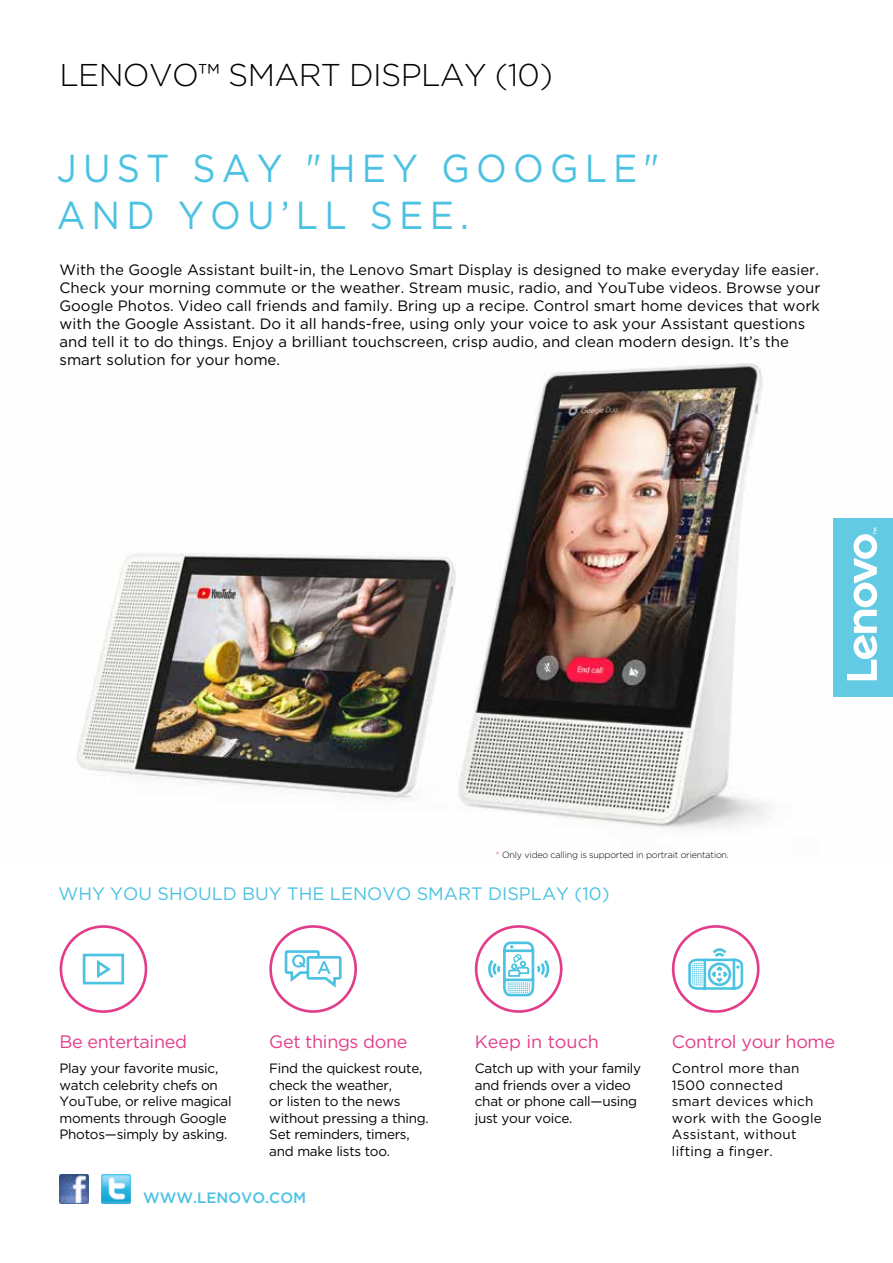
<style>
.page{position:relative;width:893px;height:1263px;background:#fff}
.page>*{position:absolute;margin:0;border:0;box-sizing:border-box;transform-origin:0 0}
.t1{font:39px/46.8px "Gotham";letter-spacing:.17em;color:#4cc2e2;scale:.93 1}
.t2{font:300 31.5px "Gotham";letter-spacing:-.02em;color:#000}
.t3{font:18px "Gotham";letter-spacing:-.02em;color:#e33d8a}
.t4{font:18px "Gotham";color:#4cc2e2}
.t5{font:18px "Gotham";color:#e33d8a}
.t6{font:15px/18px "Gotham";color:#000}
.t7{font:500 15px "Gotham";color:#4cc2e2}
.t8{font:13.5px/16.5px "Gotham";letter-spacing:-.02em;color:#000}
.t9{font:13.5px/16.5px "Gotham";letter-spacing:.02em;color:#000}
.t10{font:300 9px "Gotham";letter-spacing:-.02em;color:#000}
.s1{color:#e33d8a}
</style>
<div class="page">
<img style="left:76px;top:363px;width:691px;height:466px">
<img style="left:102px;top:1175px;width:28px;height:28px">
<img style="left:60px;top:1175px;width:28px;height:28px">
<div style="left:833px;top:518px;width:60px;height:179px;background:#62cae3"></div>
<svg style="left:847px;top:528px;width:30px;height:152px"></svg>
<div style="left:60px;top:925px;width:87px;height:88px;border:3px solid #e33d8a;border-radius:50%"></div>
<svg style="left:82px;top:953px;width:43px;height:32px"></svg>
<div style="left:269px;top:925px;width:88px;height:88px;border:3px solid #e33d8a;border-radius:50%"></div>
<svg style="left:284px;top:950px;width:58px;height:38px"></svg>
<div style="left:475px;top:925px;width:87px;height:88px;border:3px solid #e33d8a;border-radius:50%"></div>
<svg style="left:487px;top:940px;width:64px;height:58px"></svg>
<div style="left:672px;top:925px;width:88px;height:88px;border:3px solid #e33d8a;border-radius:50%"></div>
<svg style="left:688px;top:948px;width:56px;height:42px"></svg>
<h2 class="t2" style="left:60px;top:55px;width:495px">LENOVO™ SMART DISPLAY (10)</h2>
<h1 class="t1" style="left:57px;top:144px;width:650px">JUST SAY "HEY GOOGLE"<br>AND YOU’LL SEE.</h1>
<p class="t6" style="left:60px;top:260px;width:762px">With the Google Assistant built-in, the Lenovo Smart Display is designed to make everyday life easier.<br>Check your morning commute or the weather. Stream music, radio, and YouTube videos. Browse your Google Photos. Video call friends and family. Bring up a recipe. Control smart home devices that work with the Google Assistant. Do it all hands-free, using only your voice to ask your Assistant questions and tell it to do things. Enjoy a brilliant touchscreen, crisp audio, and clean modern design. It’s the smart solution for your home.</p>
<p class="t10" style="left:496px;top:849px;width:235px"><span class="s1">*</span> Only video calling is supported in portrait orientation.</p>
<p class="t4" style="left:58px;top:882px;width:553px">WHY YOU SHOULD BUY THE LENOVO SMART DISPLAY (10)</p>
<p class="t3" style="left:60px;top:1030px;width:129px">Be entertained</p>
<p class="t3" style="left:269px;top:1030px;width:140px">Get things done</p>
<p class="t5" style="left:475px;top:1030px;width:126px">Keep in touch</p>
<p class="t3" style="left:672px;top:1030px;width:165px">Control your home</p>
<p class="t8" style="left:60px;top:1060px;width:174px">Play your favorite music, watch celebrity chefs on<br>YouTube, or relive magical moments through Google<br>Photos—simply by asking.</p>
<p class="t8" style="left:269px;top:1060px;width:161px">Find the quickest route, check the weather,<br>or listen to the news without pressing a thing.<br>Set reminders, timers, and make lists too.</p>
<p class="t8" style="left:475px;top:1060px;width:168px">Catch up with your family and friends over a video chat or phone call—using just your voice.</p>
<p class="t9" style="left:672px;top:1060px;width:152px">Control more than<br>1500 connected smart devices which work with the Google<br>Assistant, without lifting a finger.</p>
<p class="t7" style="left:143px;top:1188px;width:165px">WWW.LENOVO.COM</p>
</div>
